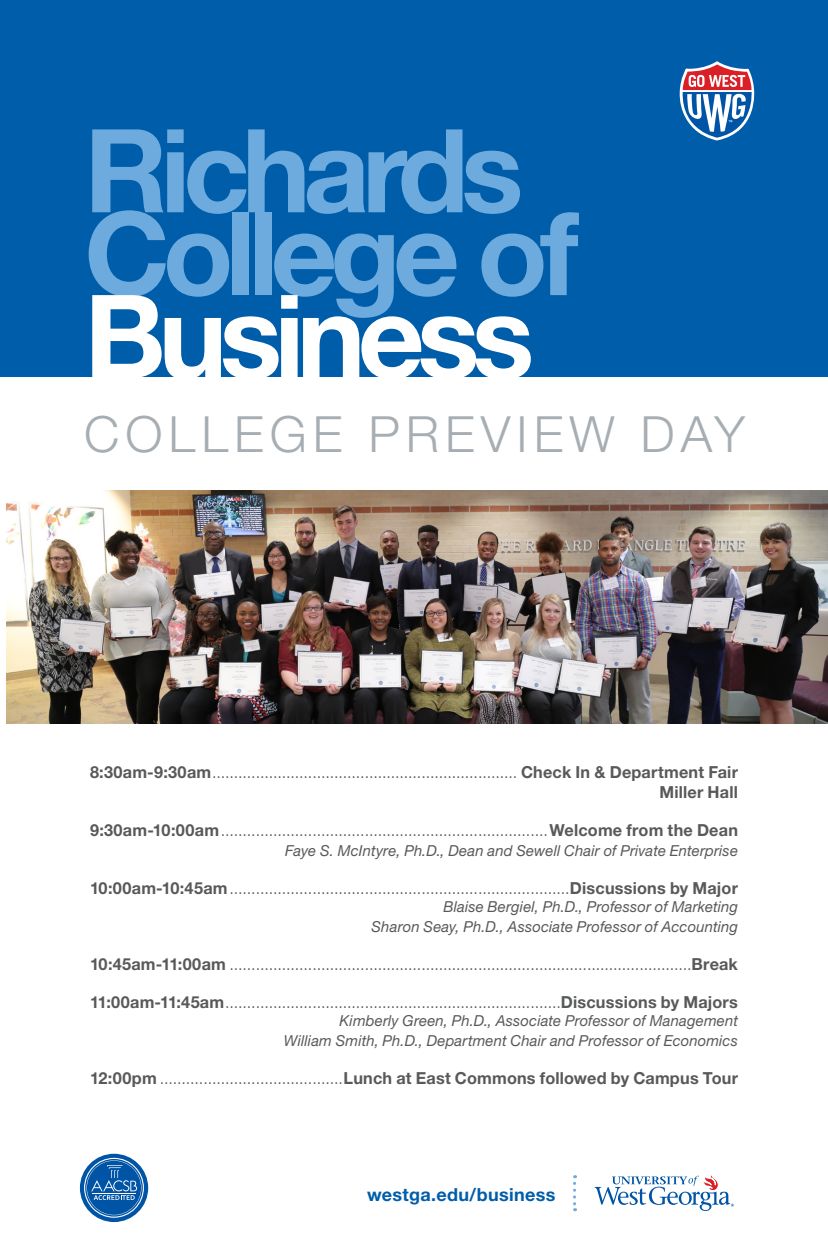
<style>
.page{position:relative;width:828px;height:1260px;background:#fff}
.page>*{position:absolute;margin:0;border:0;box-sizing:border-box;transform-origin:0 0}
.t1{font:700 116px/82.8px "Helvetica Neue LT Std";letter-spacing:-.065em;color:#6daadd}
.t2{font:700 116px "Helvetica Neue LT Std";letter-spacing:-.065em;color:#fff}
.t3{font:300 50px "Helvetica Neue LT Std";letter-spacing:.12em;color:#a7aeb3}
.t4{font:700 18px "Helvetica Neue LT Std";letter-spacing:.02em;color:#005daa}
.t5{font:300 16.6px/20px "Helvetica Neue LT Std";color:#58595b;text-align:right}
.t6{font:700 16.6px "Helvetica Neue LT Std";letter-spacing:.01em;color:#58595b}
.t7{font:italic 15.2px/20px "Helvetica Neue LT Std";letter-spacing:.01em;color:#58595b;text-align:right}
.s1{font-weight:700}
.s2{font-weight:300}
</style>
<div class="page">
<div style="left:0;top:0;width:828px;height:377px;background:#005daa"></div>
<svg style="left:595px;top:1175px;width:139px;height:36px"></svg>
<svg style="left:679px;top:61px;width:76px;height:79px"></svg>
<svg style="left:573px;top:1175px;width:3px;height:36px"></svg>
<img style="left:6px;top:490px;width:822px;height:234px">
<div style="left:80px;top:1154px;width:68px;height:68px;background:#0054a6;border-radius:50%"></div>
<svg style="left:84px;top:1158px;width:60px;height:60px"></svg>
<h1 class="t1" style="left:84px;top:127px;width:496px">Richards<br>College of</h1>
<h1 class="t2" style="left:84px;top:265px;width:451px">Business</h1>
<h2 class="t3" style="left:84px;top:404px;width:662px">COLLEGE PREVIEW DAY</h2>
<p class="t5" style="left:90px;top:762px;width:650px"><span class="s1">8:30am-9:30am</span>...................................................................... <span class="s1">Check In &amp; Department Fair<br>Miller Hall</span></p>
<p class="t5" style="left:90px;top:820px;width:649px"><span class="s1">9:30am-10:00am</span>...........................................................................<span class="s1">Welcome from the Dean</span></p>
<p class="t7" style="left:285px;top:840px;width:454px">Faye S. McIntyre, Ph.D., Dean and Sewell Chair of Private Enterprise</p>
<p class="t5" style="left:90px;top:877px;width:650px"><span class="s1">10:00am-10:45am</span>..............................................................................<span class="s1">Discussions by Major</span></p>
<p class="t7" style="left:372px;top:896px;width:368px">Blaise Bergiel, Ph.D., Professor of Marketing<br>Sharon Seay, Ph.D., Associate Professor of Accounting</p>
<p class="t5" style="left:90px;top:953px;width:649px"><span class="s1">10:45am-11:00am</span> ..........................................................................................................<span class="s1">Break</span></p>
<p class="t5" style="left:90px;top:991px;width:650px"><span class="s1">11:00am-11:45am</span>.............................................................................<span class="s1">Discussions by Majors</span></p>
<p class="t7" style="left:284px;top:1010px;width:456px">Kimberly Green, Ph.D., Associate Professor of Management<br>William Smith, Ph.D., Department Chair and Professor of Economics</p>
<p class="t6" style="left:90px;top:1067px;width:650px">12:00pm <span class="s2">..........................................</span>Lunch at East Commons followed by Campus Tour</p>
<p class="t4" style="left:367px;top:1183px;width:190px">westga.edu/business</p>
</div>
